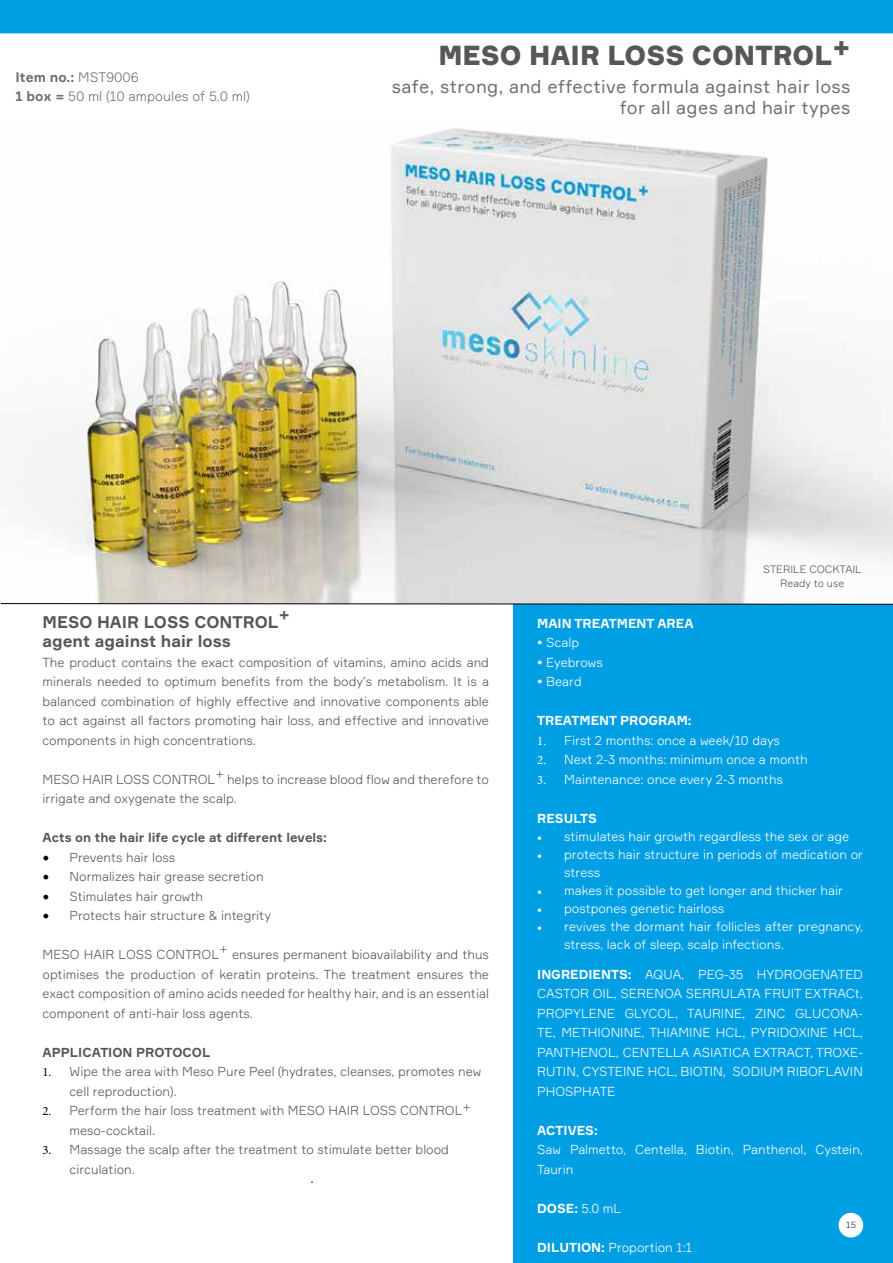
<style>
.page{position:relative;width:893px;height:1263px;background:#fff}
.page>*{position:absolute;margin:0;border:0;box-sizing:border-box;transform-origin:0 0}
.t1{font:900 27px "Formular";color:#575756}
.t2{font:18px/21px "Formular";letter-spacing:.02em;color:#706f6f;text-align:right}
.t3{font:700 16.5px "Formular";color:#575756}
.t4{font:300 13.5px/19.5px "Formular";color:#706f6f}
.t5{font:300 12.75px/19.5px "Formular";color:#575756}
.t6{font:300 12.75px/19.5px "Formular";color:#fff}
.t7{font:700 12.75px "Formular";color:#575756}
.t8{font:700 12.75px "Formular";color:#fff}
.t9{font:300 10.5px/13.5px "Formular";color:#575756;text-align:center}
.t10{font:9px "Formular";color:#575756}
.s1{font-weight:700}
.s2{font-family:"Minion Pro";font-weight:400;font-size:18px;color:#000}
.s3{font-family:"Minion Pro";font-weight:400;color:#000}
.s4{font-family:"Minion Pro";font-weight:400}
.s5{font-weight:300}
</style>
<div class="page">
<div style="left:513px;top:605px;width:380px;height:658px;background:#009fe3"></div>
<div style="left:0;top:0;width:893px;height:33px;background:#009fe3"></div>
<div style="left:838px;top:1213px;width:25px;height:24px;background:#fff;border-radius:50%"></div>
<img style="left:51px;top:128px;width:842px;height:475px">
<svg style="left:0;top:603px;width:893px;height:2px"></svg>
<p class="t4" style="left:16px;top:67px;width:236px"><span class="s1">Item no.:</span> MST9006<br><span class="s1">1 box =</span> 50 ml (10 ampoules of 5.0 ml)</p>
<h1 class="t1" style="left:438px;top:38px;width:414px">MESO HAIR LOSS CONTROL+</h1>
<h2 class="t2" style="left:392px;top:76px;width:460px">safe, strong, and effective formula against hair loss for all ages and hair types</h2>
<p class="t9" style="left:763px;top:563px;width:100px">STERILE COCKTAIL<br>Ready to use</p>
<p class="t3" style="left:279px;top:604px;width:13px">+</p>
<p class="t3" style="left:43px;top:611px;width:238px">MESO HAIR LOSS CONTROL</p>
<p class="t3" style="left:43px;top:631px;width:190px">agent against hair loss</p>
<p class="t5" style="left:43px;top:652px;width:448px;text-align:justify">The product contains the exact composition of vitamins, amino acids and minerals needed to optimum benefits from the body’s metabolism. It is a balanced combination of highly effective and innovative components able to act against all factors promoting hair loss, and effective and innovative components in high concentrations.</p>
<p class="t5" style="left:43px;top:769px;width:174px">MESO HAIR LOSS CONTROL</p>
<p class="t5" style="left:215px;top:763px;width:10px">+</p>
<p class="t5" style="left:43px;top:769px;width:448px;text-indent:185px">helps to increase blood flow and therefore to irrigate and oxygenate the scalp.</p>
<p class="t7" style="left:43px;top:830px;width:286px">Acts on the hair life cycle at different levels:</p>
<p class="t5" style="left:43px;top:847px;width:134px"><span class="s2">•</span> Prevents hair loss</p>
<p class="t5" style="left:43px;top:866px;width:223px"><span class="s2">•</span> Normalizes hair grease secretion</p>
<p class="t5" style="left:43px;top:886px;width:162px"><span class="s2">•</span> Stimulates hair growth</p>
<p class="t5" style="left:43px;top:905px;width:230px"><span class="s2">•</span> Protects hair structure &amp; integrity</p>
<p class="t5" style="left:43px;top:944px;width:178px">MESO HAIR LOSS CONTROL</p>
<p class="t5" style="left:219px;top:938px;width:10px">+</p>
<p class="t5" style="left:43px;top:944px;width:448px;text-align:justify;text-indent:190px">ensures permanent bioavailability and thus optimises the production of keratin proteins. The treatment ensures the exact composition of amino acids needed for healthy hair, and is an essential component of anti-hair loss agents.</p>
<p class="t7" style="left:43px;top:1044px;width:169px">APPLICATION PROTOCOL</p>
<p class="t5" style="left:70px;top:1061px;width:413px;text-indent:-27px"><span class="s3">1.</span> Wipe the area with Meso Pure Peel (hydrates, cleanses, promotes new cell reproduction).</p>
<p class="t5" style="left:70px;top:1100px;width:403px;text-indent:-27px"><span class="s3">2.</span> Perform the hair loss treatment with MESO HAIR LOSS CONTROL+ meso-cocktail.</p>
<p class="t5" style="left:70px;top:1139px;width:381px;text-indent:-27px"><span class="s3">3.</span> Massage the scalp after the treatment to stimulate better blood circulation.</p>
<p class="t8" style="left:537px;top:615px;width:158px">MAIN TREATMENT AREA</p>
<p class="t6" style="left:537px;top:632px;width:43px">• Scalp</p>
<p class="t6" style="left:537px;top:652px;width:67px">• Eyebrows</p>
<p class="t6" style="left:537px;top:671px;width:46px">• Beard</p>
<p class="t8" style="left:537px;top:713px;width:156px">TREATMENT PROGRAM:</p>
<p class="t6" style="left:537px;top:730px;width:244px"><span class="s4">1.</span> First 2 months: once a week/10 days</p>
<p class="t6" style="left:537px;top:749px;width:272px"><span class="s4">2.</span> Next 2-3 months: minimum once a month</p>
<p class="t6" style="left:537px;top:769px;width:247px"><span class="s4">3.</span> Maintenance: once every 2-3 months</p>
<p class="t8" style="left:537px;top:810px;width:61px">RESULTS</p>
<p class="t6" style="left:537px;top:826px;width:314px"><span class="s4">•</span> stimulates hair growth regardless the sex or age</p>
<p class="t6" style="left:564px;top:845px;width:300px;line-height:18px;text-indent:-27px"><span class="s4">•</span> protects hair structure in periods of medication or stress</p>
<p class="t6" style="left:537px;top:880px;width:307px"><span class="s4">•</span> makes it possible to get longer and thicker hair</p>
<p class="t6" style="left:537px;top:898px;width:189px"><span class="s4">•</span> postpones genetic hairloss</p>
<p class="t6" style="left:564px;top:917px;width:300px;line-height:18px;text-indent:-27px"><span class="s4">•</span> revives the dormant hair follicles after pregnancy, stress, lack of sleep, scalp infections.</p>
<p class="t6" style="left:537px;top:964px;width:327px;text-align:justify"><span class="s1">INGREDIENTS:</span> AQUA, PEG-35 HYDROGENATED CASTOR OIL, SERENOA SERRULATA FRUIT EXTRACt, PROPYLENE GLYCOL, TAURINE, ZINC GLUCONA-TE, METHIONINE, THIAMINE HCL, PYRIDOXINE HCL, PANTHENOL, CENTELLA ASIATICA EXTRACT, TROXE-RUTIN, CYSTEINE HCL, BIOTIN, SODIUM RIBOFLAVIN PHOSPHATE</p>
<p class="t8" style="left:537px;top:1122px;width:62px">ACTIVES:</p>
<p class="t6" style="left:537px;top:1139px;width:327px">Saw Palmetto, Centella, Biotin, Panthenol, Cystein,<br>Taurin</p>
<p class="t8" style="left:537px;top:1200px;width:86px">DOSE: <span class="s5">5.0 mL</span></p>
<p class="t6" style="left:537px;top:1237px;width:156px"><span class="s1">DILUTION:</span> Proportion 1:1</p>
<p class="t10" style="left:846px;top:1219px;width:11px">15</p>
</div>
